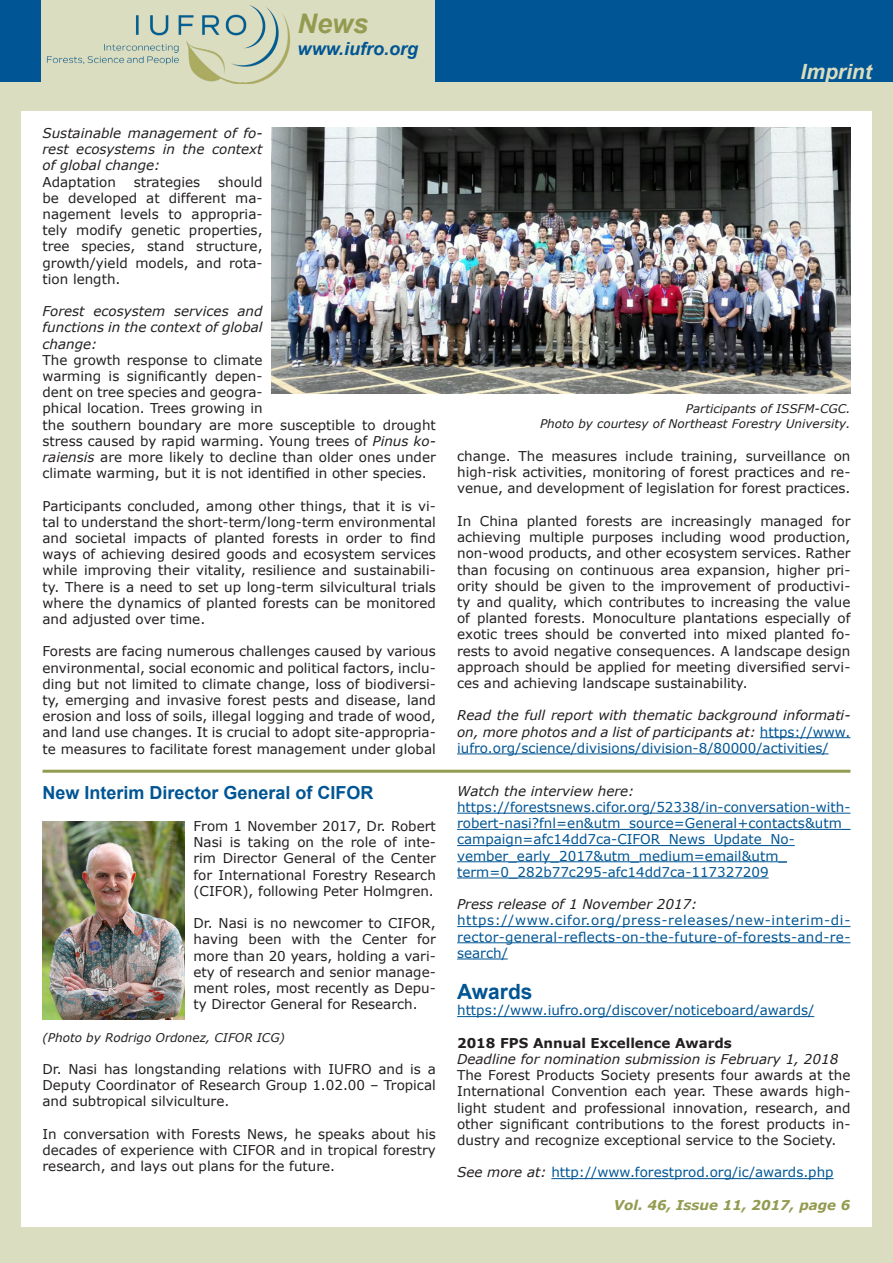
<style>
.page{position:relative;width:893px;height:1263px;background:#fff}
.page>*{position:absolute;margin:0;border:0;box-sizing:border-box;transform-origin:0 0}
.t1{font:italic 700 27px "Arial";color:#939b50}
.t2{font:italic 700 21px "Arial";color:#daddbf}
.t3{font:700 21px "Arial";color:#005594}
.t4{font:700 18px "Arial";color:#005594}
.t5{font:italic 700 18px "Arial";color:#005594}
.t6{font:13.5px/16.2px "Verdana";color:#231f20;text-align:justify}
.t7{font:13.5px/16.2px "Verdana";color:#005594}
.t8{font:italic 13.5px/16.2px "Verdana";color:#231f20;text-align:justify}
.t9{font:700 13.5px "Verdana";color:#231f20}
.t10{font:italic 700 13.5px "Verdana";color:#939b50}
.t11{font:italic 12px "Verdana";color:#231f20}
.s1{font-style:italic}
.s2{font-style:normal;color:#005594}
.s3{font-style:italic;color:#231f20}
</style>
<div class="page">
<div style="left:0;top:0;width:893px;height:85px;background:#005594"></div>
<div style="left:0;top:83px;width:893px;height:1180px;background:#daddbf"></div>
<div style="left:21px;top:112px;width:851px;height:1115px;background:#fff"></div>
<div style="left:41px;top:0;width:394px;height:106px;background:#daddbf"></div>
<img style="left:47px;top:5px;width:243px;height:79px">
<img style="left:271px;top:128px;width:579px;height:265px">
<hr style="left:760px;top:737px;width:90px;height:1px;background:#005594">
<hr style="left:457px;top:753px;width:372px;height:1px;background:#005594">
<hr style="left:43px;top:770px;width:807px;height:3px;background:#939b50">
<hr style="left:457px;top:813px;width:393px;height:1px;background:#005594">
<hr style="left:457px;top:829px;width:393px;height:1px;background:#005594">
<hr style="left:457px;top:845px;width:338px;height:1px;background:#005594">
<hr style="left:457px;top:861px;width:330px;height:1px;background:#005594">
<hr style="left:457px;top:877px;width:312px;height:1px;background:#005594">
<hr style="left:457px;top:926px;width:393px;height:1px;background:#005594">
<hr style="left:457px;top:942px;width:393px;height:1px;background:#005594">
<hr style="left:457px;top:958px;width:51px;height:1px;background:#005594">
<hr style="left:457px;top:1016px;width:357px;height:1px;background:#005594">
<hr style="left:551px;top:1178px;width:283px;height:1px;background:#005594">
<img style="left:43px;top:822px;width:142px;height:197px">
<p class="t1" style="left:298px;top:6px;width:72px">News</p>
<p class="t5" style="left:298px;top:36px;width:122px">www.iufro.org</p>
<p class="t8" style="left:43px;top:125px;width:222px">Sustainable management of fo&shy;rest ecosystems in the context of global change:</p>
<p class="t6" style="left:43px;top:173px;width:75px">Adaptation</p>
<p class="t6" style="left:134px;top:173px;width:68px">strategies</p>
<p class="t6" style="left:43px;top:173px;width:222px;text-indent:176px">should be developed at different ma&shy;nagement levels to appropria&shy;tely modify genetic properties, tree species, stand structure, growth/yield models, and rota&shy;tion length.</p>
<p class="t8" style="left:43px;top:303px;width:222px">Forest ecosystem services and functions in the context of global change:</p>
<p class="t6" style="left:43px;top:352px;width:395px;text-align:left">The growth response to climate<br>warming is significantly depen-<br>dent on tree species and geogra-<br>phical location. Trees growing in<br>the southern boundary are more susceptible to drought stress caused by rapid warming. Young trees of <span class="s1">Pinus ko&shy;raiensis</span> are more likely to decline than older ones under climate warming, but it is not identified in other species.</p>
<p class="t6" style="left:43px;top:497px;width:395px">Participants concluded, among other things, that it is vi&shy;tal to understand the short-term/long-term environmental and societal impacts of planted forests in order to find ways of achieving desired goods and ecosystem services while improving their vitality, resilience and sustainabili&shy;ty. There is a need to set up long-term silvicultural trials where the dynamics of planted forests can be monitored and adjusted over time.</p>
<p class="t6" style="left:43px;top:643px;width:395px">Forests are facing numerous challenges caused by various environmental, social economic and political factors, inclu&shy;ding but not limited to climate change, loss of biodiversi&shy;ty, emerging and invasive forest pests and disease, land erosion and loss of soils, illegal logging and trade of wood, and land use changes. It is crucial to adopt site-appropria&shy;te measures to facilitate forest management under global</p>
<p class="t4" style="left:43px;top:780px;width:333px">New Interim Director General of CIFOR</p>
<p class="t6" style="left:193px;top:818px;width:244px">From 1 November 2017, Dr. Robert Nasi is taking on the role of inte&shy;rim Director General of the Center for International Forestry Research (CIFOR), following Peter Holmgren.</p>
<p class="t6" style="left:193px;top:915px;width:244px">Dr. Nasi is no newcomer to CIFOR, having been with the Center for more than 20 years, holding a vari&shy;ety of research and senior manage&shy;ment roles, most recently as Depu&shy;ty Director General for Research.</p>
<p class="t11" style="left:43px;top:1029px;width:244px">(Photo by Rodrigo Ordonez, CIFOR ICG)</p>
<p class="t6" style="left:43px;top:1061px;width:395px">Dr. Nasi has longstanding relations with IUFRO and is a Deputy Coordinator of Research Group 1.02.00 – Tropical and subtropical silviculture.</p>
<p class="t6" style="left:43px;top:1126px;width:395px">In conversation with Forests News, he speaks about his decades of experience with CIFOR and in tropical forestry research, and lays out plans for the future.</p>
<p class="t2" style="left:800px;top:58px;width:73px">Imprint</p>
<p class="t11" style="left:686px;top:401px;width:166px">Participants of ISSFM-CGC.</p>
<p class="t11" style="left:540px;top:415px;width:312px">Photo by courtesy of Northeast Forestry University.</p>
<p class="t6" style="left:457px;top:448px;width:395px">change. The measures include training, surveillance on high-risk activities, monitoring of forest practices and re&shy;venue, and development of legislation for forest practices.</p>
<p class="t6" style="left:457px;top:513px;width:395px">In China planted forests are increasingly managed for achieving multiple purposes including wood production, non-wood products, and other ecosystem services. Rather than focusing on continuous area expansion, higher pri&shy;ority should be given to the improvement of productivi&shy;ty and quality, which contributes to increasing the value of planted forests. Monoculture plantations especially of exotic trees should be converted into mixed planted fo&shy;rests to avoid negative consequences. A landscape design approach should be applied for meeting diversified servi&shy;ces and achieving landscape sustainability.</p>
<p class="t8" style="left:457px;top:707px;width:395px">Read the full report with thematic background informati&shy;on, more photos and a list of participants at: <span class="s2">https://www. iufro.org/science/divisions/division-8/80000/activities/</span></p>
<p class="t8" style="left:457px;top:783px;width:179px">Watch the interview here:</p>
<p class="t7" style="left:457px;top:799px;width:395px">https://forestsnews.cifor.org/52338/in-conversation-with&shy;robert-nasi?fnl=en&amp;utm_source=General+contacts&amp;utm_ campaign=afc14dd7ca-CIFOR_News_Update_No&shy;vember_early_2017&amp;utm_medium=email&amp;utm_ term=0_282b77c295-afc14dd7ca-117327209</p>
<p class="t8" style="left:457px;top:896px;width:242px">Press release of 1 November 2017:</p>
<p class="t7" style="left:457px;top:912px;width:395px;text-align:justify">https://www.cifor.org/press-releases/new-interim-di&shy;rector-general-reflects-on-the-future-of-forests-and-re&shy;search/</p>
<p class="t3" style="left:457px;top:978px;width:77px">Awards</p>
<p class="t7" style="left:457px;top:1002px;width:359px">https://www.iufro.org/discover/noticeboard/awards/</p>
<p class="t9" style="left:457px;top:1033px;width:276px">2018 FPS Annual Excellence Awards</p>
<p class="t8" style="left:457px;top:1051px;width:383px">Deadline for nomination submission is February 1, 2018</p>
<p class="t6" style="left:457px;top:1067px;width:395px">The Forest Products Society presents four awards at the International Convention each year. These awards high&shy;light student and professional innovation, research, and other significant contributions to the forest products in&shy;dustry and recognize exceptional service to the Society.</p>
<p class="t7" style="left:457px;top:1164px;width:378px"><span class="s3">See more at:</span> http://www.forestprod.org/ic/awards.php</p>
<p class="t10" style="left:614px;top:1195px;width:238px">Vol. 46, Issue 11, 2017, page 6</p>
</div>
